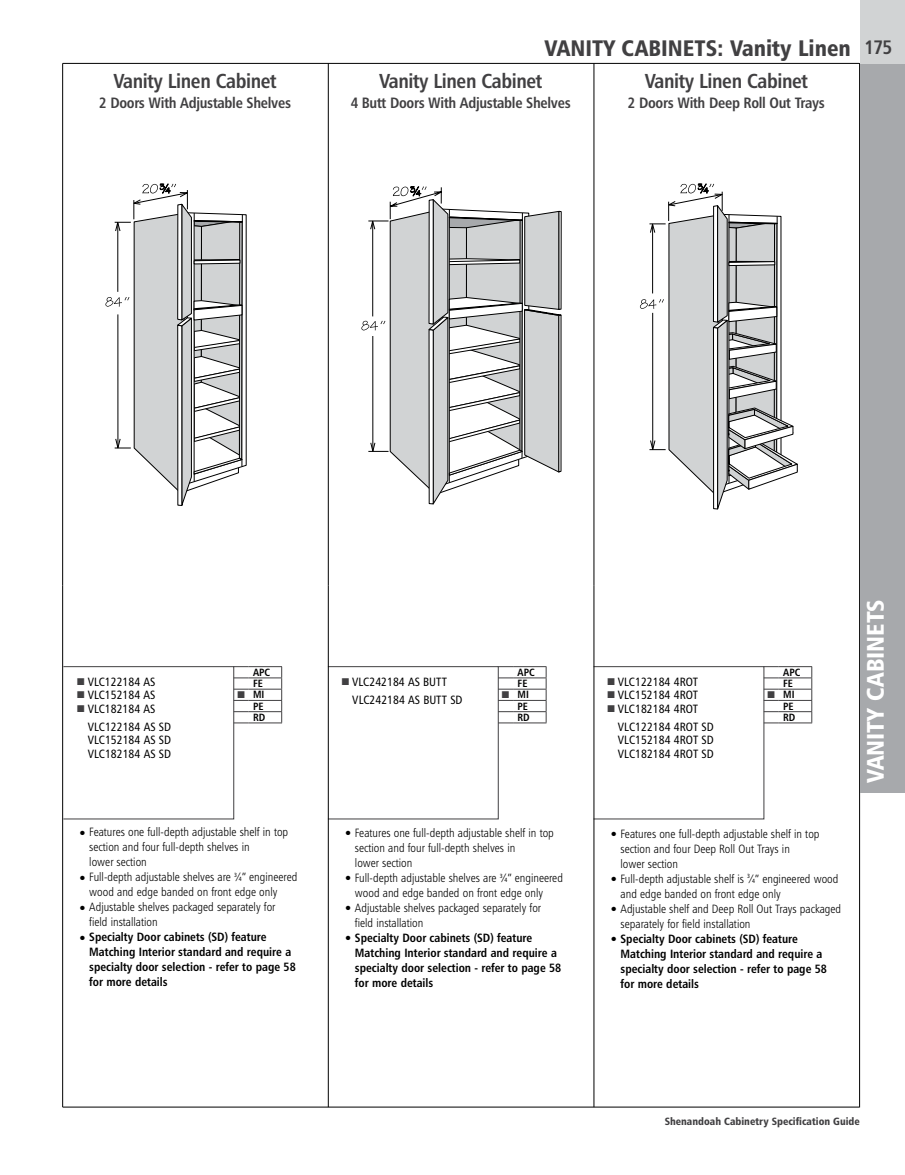
<style>
.page{position:relative;width:905px;height:1175px;background:#fff}
.page>*{position:absolute;margin:0;border:0;box-sizing:border-box;transform-origin:0 0}
.t1{font:24px "Humanist 777 BT Black Condensed B";color:#fff}
.t2{font:22.5px "Humanist 777 BT Black Condensed B";color:#414042}
.t3{font:20.25px "Humanist 777 BT Bold Condensed B";letter-spacing:-.02em;color:#414042}
.t4{font:19.5px "Humanist 777 BT Bold Condensed B";color:#414042}
.t5{font:15px "Humanist 777 BT Bold Condensed B";letter-spacing:-.02em;color:#414042}
.t6{font:12px/15px "Humanist 777 BT Light Condensed B";color:#000}
.t7{font:12px/15px "Humanist 777 BT Bold Condensed B";color:#000}
.t8{font:12px/18px "Humanist 777 BT Roman Condensed B";color:#000}
.t9{font:10.5px "Humanist 777 BT Black Condensed B";color:#414042}
.t10{font:10.5px/11.2px "Humanist 777 BT Bold Condensed B";color:#000}
.s1{color:#414042}
.s2{font-family:"Humanist 777 BT Roman Condensed B";font-size:6px}
</style>
<div class="page">
<hr style="left:859px;top:63px;width:1px;height:1044px;background:#000">
<hr style="left:63px;top:1106px;width:796px;height:1px;background:#000">
<svg style="left:105px;top:184px;width:142px;height:322px"></svg>
<svg style="left:234px;top:666px;width:15px;height:1px"></svg>
<hr style="left:249px;top:666px;width:33px;height:1px;background:#414042">
<svg style="left:234px;top:677px;width:15px;height:1px"></svg>
<hr style="left:249px;top:677px;width:33px;height:1px;background:#414042">
<svg style="left:234px;top:711px;width:15px;height:1px"></svg>
<svg style="left:234px;top:722px;width:15px;height:1px"></svg>
<hr style="left:249px;top:711px;width:33px;height:1px;background:#414042">
<hr style="left:249px;top:722px;width:33px;height:1px;background:#414042">
<svg style="left:234px;top:688px;width:15px;height:1px"></svg>
<hr style="left:249px;top:688px;width:33px;height:1px;background:#414042">
<svg style="left:281px;top:667px;width:1px;height:55px"></svg>
<svg style="left:234px;top:700px;width:15px;height:1px"></svg>
<hr style="left:249px;top:700px;width:33px;height:1px;background:#414042">
<svg style="left:361px;top:186px;width:201px;height:319px"></svg>
<svg style="left:498px;top:666px;width:15px;height:1px"></svg>
<hr style="left:513px;top:666px;width:33px;height:1px;background:#414042">
<svg style="left:498px;top:677px;width:15px;height:1px"></svg>
<hr style="left:513px;top:677px;width:33px;height:1px;background:#414042">
<svg style="left:498px;top:711px;width:15px;height:1px"></svg>
<svg style="left:498px;top:722px;width:15px;height:1px"></svg>
<hr style="left:513px;top:711px;width:33px;height:1px;background:#414042">
<hr style="left:513px;top:722px;width:33px;height:1px;background:#414042">
<svg style="left:498px;top:688px;width:15px;height:1px"></svg>
<hr style="left:513px;top:688px;width:33px;height:1px;background:#414042">
<svg style="left:545px;top:667px;width:1px;height:55px"></svg>
<svg style="left:498px;top:700px;width:15px;height:1px"></svg>
<hr style="left:513px;top:700px;width:33px;height:1px;background:#414042">
<svg style="left:640px;top:184px;width:157px;height:325px"></svg>
<svg style="left:764px;top:666px;width:14px;height:1px"></svg>
<hr style="left:778px;top:666px;width:34px;height:1px;background:#414042">
<svg style="left:764px;top:677px;width:14px;height:1px"></svg>
<hr style="left:778px;top:677px;width:34px;height:1px;background:#414042">
<svg style="left:764px;top:711px;width:14px;height:1px"></svg>
<svg style="left:764px;top:722px;width:14px;height:1px"></svg>
<hr style="left:778px;top:711px;width:34px;height:1px;background:#414042">
<hr style="left:778px;top:722px;width:34px;height:1px;background:#414042">
<svg style="left:764px;top:688px;width:14px;height:1px"></svg>
<hr style="left:778px;top:688px;width:34px;height:1px;background:#414042">
<svg style="left:811px;top:667px;width:1px;height:55px"></svg>
<svg style="left:764px;top:700px;width:14px;height:1px"></svg>
<hr style="left:778px;top:700px;width:34px;height:1px;background:#414042">
<div style="left:63px;top:666px;width:171px;height:153px;border:1px solid #414042"></div>
<div style="left:327px;top:666px;width:171px;height:153px;border:1px solid #414042"></div>
<div style="left:593px;top:666px;width:171px;height:153px;border:1px solid #414042"></div>
<hr style="left:593px;top:63px;width:1px;height:522px;background:#000">
<hr style="left:328px;top:63px;width:1px;height:522px;background:#000">
<hr style="left:62px;top:63px;width:1px;height:522px;background:#000">
<hr style="left:63px;top:63px;width:796px;height:1px;background:#000">
<hr style="left:593px;top:585px;width:1px;height:522px;background:#000">
<hr style="left:328px;top:585px;width:1px;height:522px;background:#000">
<hr style="left:62px;top:585px;width:1px;height:522px;background:#000">
<div style="left:860px;top:63px;width:44px;height:729px;background:#a7a9ac"></div>
<div style="left:860px;top:0;width:44px;height:63px;background:#d1d3d4"></div>
<h3 class="t3" style="left:113px;top:69px;width:165px">Vanity Linen Cabinet</h3>
<p class="t5" style="left:99px;top:93px;width:193px">2 Doors With Adjustable Shelves</p>
<h2 class="t2" style="left:544px;top:33px;width:308px">VANITY CABINETS: Vanity Linen</h2>
<h3 class="t3" style="left:379px;top:69px;width:165px">Vanity Linen Cabinet</h3>
<p class="t5" style="left:351px;top:93px;width:221px">4 Butt Doors With Adjustable Shelves</p>
<h3 class="t3" style="left:644px;top:69px;width:165px">Vanity Linen Cabinet</h3>
<p class="t5" style="left:627px;top:93px;width:199px">2 Doors With Deep Roll Out Trays</p>
<h3 class="t4" style="left:864px;top:35px;width:29px">175</h3>
<p class="t8" style="left:77px;top:672px;width:80px"><span class="s1">■</span> VLC122184 AS</p>
<p class="t8" style="left:77px;top:686px;width:80px"><span class="s1">■</span> VLC152184 AS</p>
<p class="t8" style="left:88px;top:699px;width:85px;text-indent:-10px"><span class="s1">■</span> VLC182184 AS<br>VLC122184 AS SD</p>
<p class="t8" style="left:88px;top:733px;width:85px;line-height:13.5px">VLC152184 AS SD<br>VLC182184 AS SD</p>
<p class="t10" style="left:253px;top:666px;width:19px">APC<br>FE</p>
<p class="t10" style="left:253px;top:688px;width:14px;text-indent:-16px"><span class="s1">■</span> MI<br>PE<br>RD</p>
<p class="t6" style="left:89px;top:824px;width:200px;text-indent:-9px">● Features one full-depth adjustable shelf in top section and four full-depth shelves in<br>lower section</p>
<p class="t6" style="left:89px;top:869px;width:209px;text-indent:-9px">● Full-depth adjustable shelves are <sup>3</sup>⁄<span class="s2">4</span>” engineered wood and edge banded on front edge only</p>
<p class="t6" style="left:89px;top:899px;width:188px;text-indent:-9px">● Adjustable shelves packaged separately for field installation</p>
<p class="t7" style="left:89px;top:929px;width:208px;text-indent:-9px">● Specialty Door cabinets (SD) feature Matching Interior standard and require a specialty door selection - refer to page 58 for more details</p>
<p class="t10" style="left:517px;top:666px;width:19px">APC<br>FE</p>
<p class="t10" style="left:517px;top:688px;width:14px;text-indent:-16px"><span class="s1">■</span> MI<br>PE<br>RD</p>
<p class="t8" style="left:352px;top:672px;width:112px;text-indent:-10px"><span class="s1">■</span> VLC242184 AS BUTT<br>VLC242184 AS BUTT SD</p>
<p class="t8" style="left:607px;top:672px;width:92px"><span class="s1">■</span> VLC122184 4ROT</p>
<p class="t8" style="left:607px;top:686px;width:92px"><span class="s1">■</span> VLC152184 4ROT</p>
<p class="t8" style="left:618px;top:699px;width:97px;text-indent:-10px"><span class="s1">■</span> VLC182184 4ROT<br>VLC122184 4ROT SD</p>
<p class="t8" style="left:618px;top:733px;width:97px;line-height:13.5px">VLC152184 4ROT SD<br>VLC182184 4ROT SD</p>
<p class="t10" style="left:783px;top:666px;width:19px">APC<br>FE</p>
<p class="t10" style="left:783px;top:688px;width:14px;text-indent:-16px"><span class="s1">■</span> MI<br>PE<br>RD</p>
<p class="t6" style="left:355px;top:825px;width:200px;text-indent:-9px">● Features one full-depth adjustable shelf in top section and four full-depth shelves in<br>lower section</p>
<p class="t6" style="left:355px;top:870px;width:209px;text-indent:-9px">● Full-depth adjustable shelves are <sup>3</sup>⁄<span class="s2">4</span>” engineered wood and edge banded on front edge only</p>
<p class="t6" style="left:355px;top:900px;width:188px;text-indent:-9px">● Adjustable shelves packaged separately for field installation</p>
<p class="t7" style="left:355px;top:929px;width:208px;text-indent:-9px">● Specialty Door cabinets (SD) feature Matching Interior standard and require a specialty door selection - refer to page 58 for more details</p>
<p class="t6" style="left:620px;top:825px;width:200px;text-indent:-9px">● Features one full-depth adjustable shelf in top section and four Deep Roll Out Trays in<br>lower section</p>
<p class="t6" style="left:620px;top:870px;width:219px;text-indent:-9px">● Full-depth adjustable shelf is <sup>3</sup>⁄<span class="s2">4</span>” engineered wood and edge banded on front edge only</p>
<p class="t6" style="left:620px;top:900px;width:222px;text-indent:-9px">● Adjustable shelf and Deep Roll Out Trays packaged separately for field installation</p>
<p class="t7" style="left:620px;top:930px;width:208px;text-indent:-9px">● Specialty Door cabinets (SD) feature Matching Interior standard and require a specialty door selection - refer to page 58 for more details</p>
<h1 class="t1" style="left:860px;top:783px;width:185px;rotate:-90deg">VANITY CABINETS</h1>
<p class="t9" style="left:664px;top:1115px;width:197px">Shenandoah Cabinetry Specification Guide</p>
</div>
